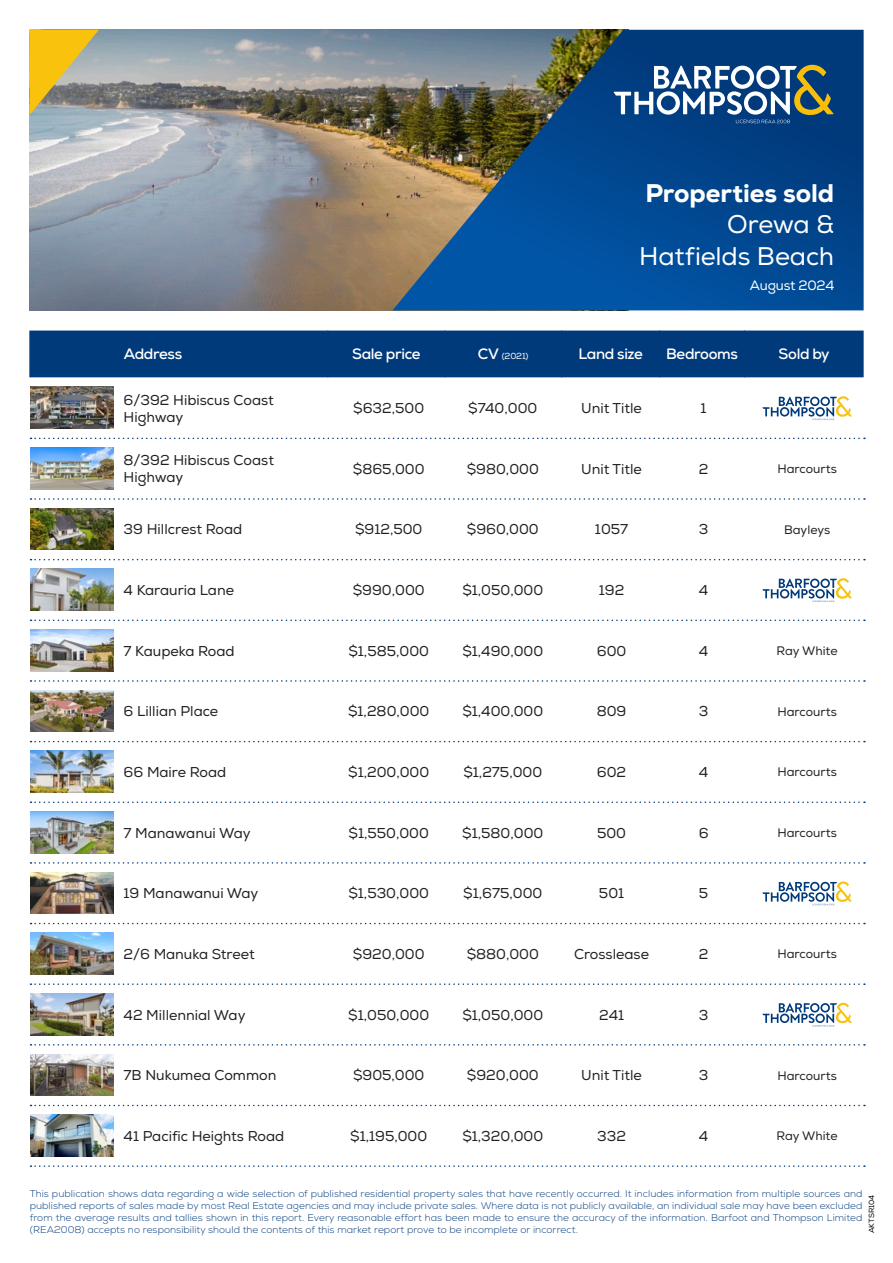
<style>
.page{position:relative;width:893px;height:1263px;background:#fff}
.page>*{position:absolute;margin:0;border:0;box-sizing:border-box;transform-origin:0 0}
.t1{font:25.5px/31.5px "Nexa";letter-spacing:-.005em;color:#fff;text-align:right}
.t2{font:800 25.5px "Nexa";color:#fff}
.t3{font:700 15px "Nexa";letter-spacing:-.025em;color:#fff}
.t4{font:14.25px/17.1px "Nexa";color:#231f20}
.t5{font:13.5px "Nexa";letter-spacing:-.015em;color:#fff}
.t6{font:12.3px "Nexa";color:#231f20}
.t7{font:300 9.75px/12px "Nexa";letter-spacing:.005em;color:#013a7b;text-align:justify}
.t8{font:8.7px "Nexa";color:#fff}
.t9{font:7.5px "Nexa";color:#000}
.s1{font-weight:700;font-size:15px}
</style>
<div class="page">
<img style="left:29px;top:30px;width:363px;height:280px">
<svg style="left:29px;top:30px;width:70px;height:85px;background:#c6ae56"></svg>
<svg style="left:392px;top:30px;width:472px;height:280px;background:#225481"></svg>
<div style="left:29px;top:331px;width:835px;height:46px;background:#013a7b"></div>
<hr style="left:328px;top:331px;width:1px;height:46px;background:#013a7b">
<hr style="left:445px;top:331px;width:1px;height:46px;background:#013a7b">
<hr style="left:561px;top:331px;width:1px;height:46px;background:#013a7b">
<hr style="left:659px;top:331px;width:1px;height:46px;background:#013a7b">
<hr style="left:744px;top:331px;width:1px;height:46px;background:#013a7b">
<svg style="left:614px;top:65px;width:220px;height:58px"></svg>
<svg style="left:762px;top:396px;width:90px;height:24px"></svg>
<svg style="left:31px;top:438px;width:834px;height:1px"></svg>
<img style="left:31px;top:387px;width:82px;height:42px">
<svg style="left:31px;top:498px;width:834px;height:2px"></svg>
<img style="left:31px;top:448px;width:82px;height:41px">
<svg style="left:31px;top:559px;width:834px;height:1px"></svg>
<img style="left:31px;top:508px;width:82px;height:42px">
<svg style="left:762px;top:578px;width:90px;height:24px"></svg>
<svg style="left:31px;top:619px;width:834px;height:2px"></svg>
<img style="left:31px;top:569px;width:82px;height:42px">
<svg style="left:31px;top:680px;width:834px;height:2px"></svg>
<img style="left:31px;top:629px;width:82px;height:42px">
<svg style="left:31px;top:741px;width:834px;height:1px"></svg>
<img style="left:31px;top:690px;width:82px;height:42px">
<svg style="left:31px;top:801px;width:834px;height:2px"></svg>
<img style="left:31px;top:751px;width:82px;height:41px">
<svg style="left:31px;top:862px;width:834px;height:2px"></svg>
<img style="left:31px;top:811px;width:82px;height:42px">
<svg style="left:762px;top:881px;width:90px;height:24px"></svg>
<svg style="left:31px;top:923px;width:834px;height:1px"></svg>
<img style="left:31px;top:872px;width:82px;height:42px">
<svg style="left:31px;top:983px;width:834px;height:2px"></svg>
<img style="left:31px;top:933px;width:82px;height:41px">
<svg style="left:762px;top:1003px;width:90px;height:23px"></svg>
<svg style="left:31px;top:1044px;width:834px;height:1px"></svg>
<img style="left:31px;top:993px;width:82px;height:42px">
<svg style="left:31px;top:1105px;width:834px;height:1px"></svg>
<img style="left:31px;top:1054px;width:82px;height:42px">
<svg style="left:31px;top:1165px;width:834px;height:2px"></svg>
<img style="left:31px;top:1115px;width:82px;height:41px">
<h1 class="t2" style="left:645px;top:177px;width:190px">Properties sold</h1>
<h1 class="t1" style="left:639px;top:209px;width:197px">Orewa &amp;<br>Hatfields Beach</h1>
<h3 class="t5" style="left:750px;top:277px;width:86px">August 2024</h3>
<h2 class="t3" style="left:124px;top:344px;width:60px">Address</h2>
<h2 class="t3" style="left:352px;top:344px;width:70px">Sale price</h2>
<p class="t8" style="left:478px;top:350px;width:52px"><span class="s1">CV</span> (2021)</p>
<h2 class="t3" style="left:578px;top:344px;width:66px">Land size</h2>
<h2 class="t3" style="left:666px;top:344px;width:73px">Bedrooms</h2>
<h2 class="t3" style="left:779px;top:344px;width:53px">Sold by</h2>
<h3 class="t4" style="left:124px;top:391px;width:152px">6/392 Hibiscus Coast<br>Highway</h3>
<h3 class="t4" style="left:353px;top:400px;width:73px">$632,500</h3>
<h3 class="t4" style="left:468px;top:400px;width:71px">$740,000</h3>
<h3 class="t4" style="left:581px;top:400px;width:62px">Unit Title</h3>
<h3 class="t4" style="left:701px;top:400px;width:8px">1</h3>
<h3 class="t4" style="left:124px;top:452px;width:152px">8/392 Hibiscus Coast<br>Highway</h3>
<h3 class="t4" style="left:353px;top:461px;width:73px">$865,000</h3>
<h3 class="t4" style="left:467px;top:461px;width:74px">$980,000</h3>
<h3 class="t4" style="left:581px;top:461px;width:62px">Unit Title</h3>
<h3 class="t4" style="left:699px;top:461px;width:11px">2</h3>
<p class="t6" style="left:777px;top:461px;width:61px">Harcourts</p>
<h3 class="t4" style="left:124px;top:521px;width:120px">39 Hillcrest Road</h3>
<h3 class="t4" style="left:355px;top:521px;width:69px">$912,500</h3>
<h3 class="t4" style="left:467px;top:521px;width:73px">$960,000</h3>
<h3 class="t4" style="left:595px;top:521px;width:35px">1057</h3>
<h3 class="t4" style="left:699px;top:521px;width:11px">3</h3>
<p class="t6" style="left:784px;top:522px;width:47px">Bayleys</p>
<h3 class="t4" style="left:124px;top:582px;width:112px">4 Karauria Lane</h3>
<h3 class="t4" style="left:353px;top:582px;width:73px">$990,000</h3>
<h3 class="t4" style="left:462px;top:582px;width:82px">$1,050,000</h3>
<h3 class="t4" style="left:599px;top:582px;width:27px">192</h3>
<h3 class="t4" style="left:699px;top:582px;width:11px">4</h3>
<h3 class="t4" style="left:124px;top:642px;width:112px">7 Kaupeka Road</h3>
<h3 class="t4" style="left:348px;top:642px;width:82px">$1,585,000</h3>
<h3 class="t4" style="left:462px;top:642px;width:82px">$1,490,000</h3>
<h3 class="t4" style="left:597px;top:642px;width:31px">600</h3>
<h3 class="t4" style="left:699px;top:642px;width:11px">4</h3>
<p class="t6" style="left:776px;top:643px;width:63px">Ray White</p>
<h3 class="t4" style="left:124px;top:703px;width:96px">6 Lillian Place</h3>
<h3 class="t4" style="left:348px;top:703px;width:83px">$1,280,000</h3>
<h3 class="t4" style="left:462px;top:703px;width:82px">$1,400,000</h3>
<h3 class="t4" style="left:597px;top:703px;width:31px">809</h3>
<h3 class="t4" style="left:699px;top:703px;width:11px">3</h3>
<p class="t6" style="left:777px;top:704px;width:61px">Harcourts</p>
<h3 class="t4" style="left:124px;top:764px;width:104px">66 Maire Road</h3>
<h3 class="t4" style="left:348px;top:764px;width:83px">$1,200,000</h3>
<h3 class="t4" style="left:463px;top:764px;width:80px">$1,275,000</h3>
<h3 class="t4" style="left:597px;top:764px;width:31px">602</h3>
<h3 class="t4" style="left:699px;top:764px;width:11px">4</h3>
<p class="t6" style="left:777px;top:765px;width:61px">Harcourts</p>
<h3 class="t4" style="left:124px;top:824px;width:128px">7 Manawanui Way</h3>
<h3 class="t4" style="left:349px;top:824px;width:82px">$1,550,000</h3>
<h3 class="t4" style="left:462px;top:824px;width:83px">$1,580,000</h3>
<h3 class="t4" style="left:597px;top:824px;width:31px">500</h3>
<h3 class="t4" style="left:699px;top:824px;width:11px">6</h3>
<p class="t6" style="left:777px;top:825px;width:61px">Harcourts</p>
<h3 class="t4" style="left:124px;top:885px;width:136px">19 Manawanui Way</h3>
<h3 class="t4" style="left:348px;top:885px;width:82px">$1,530,000</h3>
<h3 class="t4" style="left:463px;top:885px;width:81px">$1,675,000</h3>
<h3 class="t4" style="left:599px;top:885px;width:27px">501</h3>
<h3 class="t4" style="left:699px;top:885px;width:11px">5</h3>
<h3 class="t4" style="left:124px;top:946px;width:133px">2/6 Manuka Street</h3>
<h3 class="t4" style="left:353px;top:946px;width:73px">$920,000</h3>
<h3 class="t4" style="left:467px;top:946px;width:74px">$880,000</h3>
<h3 class="t4" style="left:574px;top:946px;width:77px">Crosslease</h3>
<h3 class="t4" style="left:699px;top:946px;width:11px">2</h3>
<p class="t6" style="left:777px;top:947px;width:61px">Harcourts</p>
<h3 class="t4" style="left:124px;top:1006px;width:123px">42 Millennial Way</h3>
<h3 class="t4" style="left:348px;top:1006px;width:82px">$1,050,000</h3>
<h3 class="t4" style="left:462px;top:1006px;width:82px">$1,050,000</h3>
<h3 class="t4" style="left:599px;top:1006px;width:27px">241</h3>
<h3 class="t4" style="left:699px;top:1006px;width:11px">3</h3>
<h3 class="t4" style="left:124px;top:1067px;width:154px">7B Nukumea Common</h3>
<h3 class="t4" style="left:353px;top:1067px;width:73px">$905,000</h3>
<h3 class="t4" style="left:467px;top:1067px;width:73px">$920,000</h3>
<h3 class="t4" style="left:581px;top:1067px;width:62px">Unit Title</h3>
<h3 class="t4" style="left:699px;top:1067px;width:11px">3</h3>
<p class="t6" style="left:777px;top:1068px;width:61px">Harcourts</p>
<h3 class="t4" style="left:124px;top:1128px;width:162px">41 Pacific Heights Road</h3>
<h3 class="t4" style="left:350px;top:1128px;width:79px">$1,195,000</h3>
<h3 class="t4" style="left:462px;top:1128px;width:82px">$1,320,000</h3>
<h3 class="t4" style="left:597px;top:1128px;width:30px">332</h3>
<h3 class="t4" style="left:699px;top:1128px;width:11px">4</h3>
<p class="t6" style="left:776px;top:1129px;width:63px">Ray White</p>
<p class="t7" style="left:30px;top:1188px;width:834px">This publication shows data regarding a wide selection of published residential property sales that have recently occurred. It includes information from multiple sources and published reports of sales made by most Real Estate agencies and may include private sales. Where data is not publicly available, an individual sale may have been excluded from the average results and tallies shown in this report. Every reasonable effort has been made to ensure the accuracy of the information. Barfoot and Thompson Limited (REA2008) accepts no responsibility should the contents of this market report prove to be incomplete or incorrect.</p>
<p class="t9" style="left:867px;top:1233px;width:40px;rotate:-90deg">AKTSR104</p>
</div>
